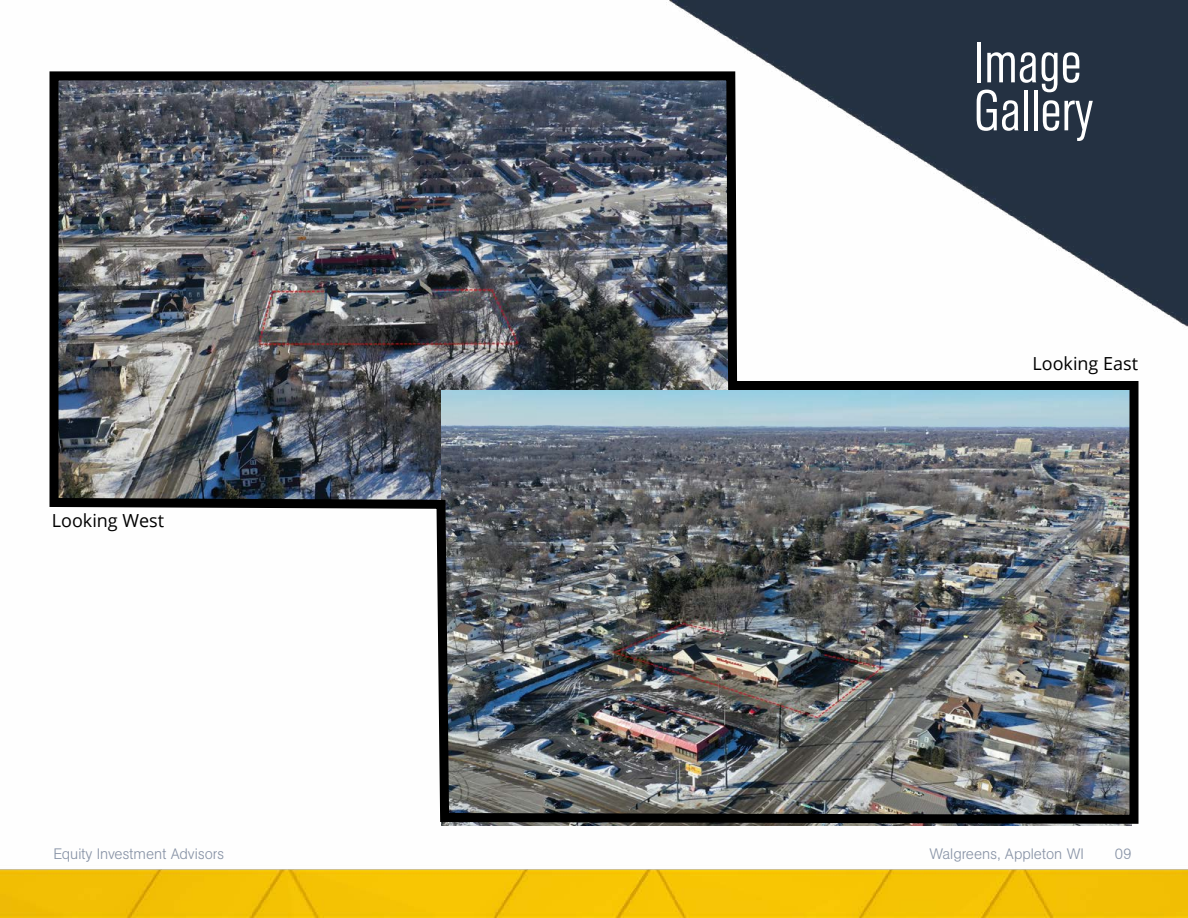
<style>
.page{position:relative;width:1188px;height:918px;background:#fff}
.page>*{position:absolute;margin:0;border:0;box-sizing:border-box;transform-origin:0 0}
.t1{font:300 condensed 57px/48px "AG Book Pro";color:#fff}
.t2{font:18px "Open Sans";color:#000}
.t3{font:300 15px "AG Book Pro";color:#8893a6}
</style>
<div class="page">
<img style="left:0;top:0;width:1188px;height:918px">
<img style="left:45px;top:67px;width:1098px;height:761px">
<h1 class="t1" style="left:974px;top:38px;width:121px">Image<br>Gallery</h1>
<p class="t2" style="left:52px;top:508px;width:114px">Looking West</p>
<p class="t2" style="left:1032px;top:351px;width:107px">Looking East</p>
<p class="t3" style="left:53px;top:844px;width:172px">Equity Investment Advisors</p>
<p class="t3" style="left:929px;top:844px;width:156px">Walgreens, Appleton WI</p>
<p class="t3" style="left:1115px;top:844px;width:18px">09</p>
</div>
